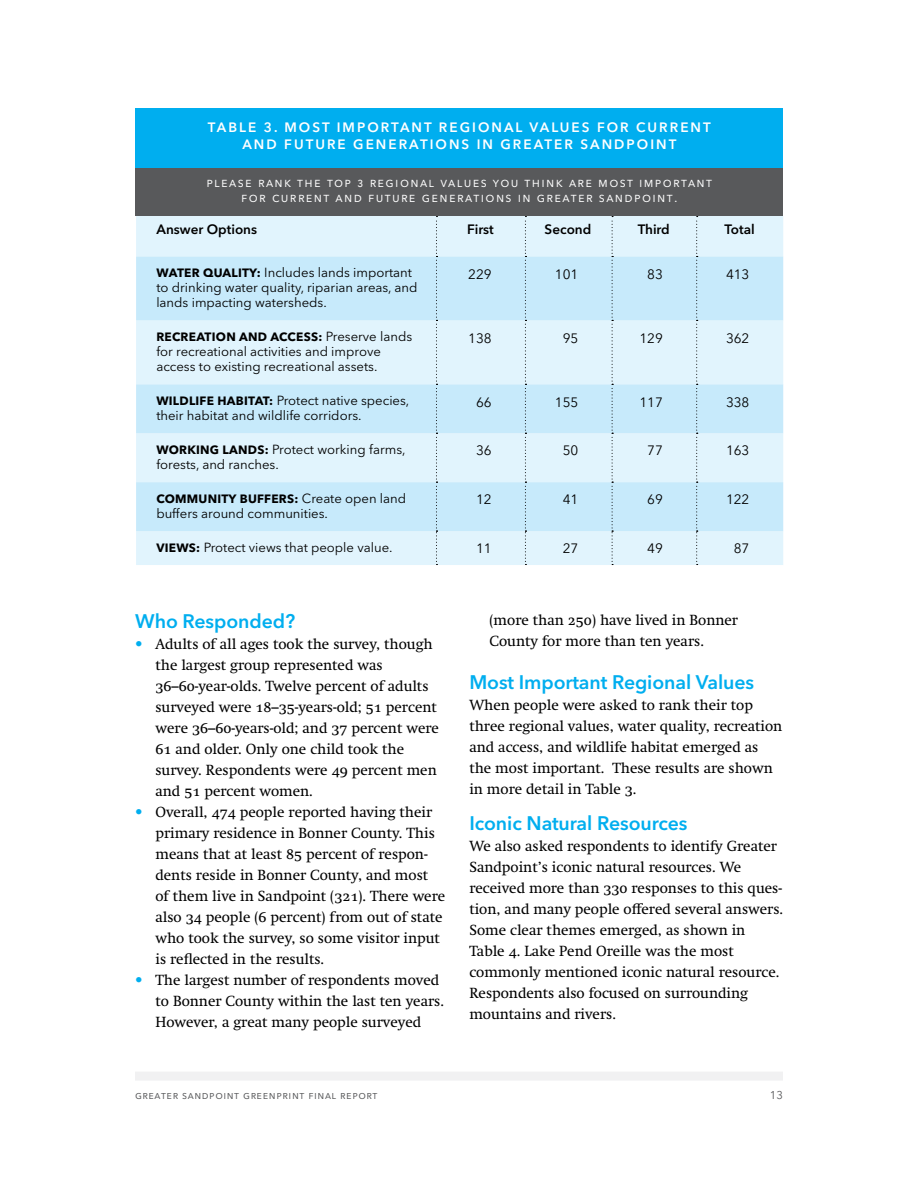
<style>
.page{position:relative;width:918px;height:1188px;background:#fff}
.page>*{position:absolute;margin:0;border:0;box-sizing:border-box;transform-origin:0 0}
.t1{font:600 19.5px "Avenir Next LT Pro";letter-spacing:-.005em;color:#00aeef}
.t2{font:15px/21px "Swift Neue LT Pro";color:#000}
.t3{font:13.5px/15px "Avenir Next LT Pro";letter-spacing:.1em;color:#fff;text-align:center}
.t4{font:600 13.5px/17.2px "Avenir Next LT Pro";letter-spacing:.15em;color:#fff;text-align:center}
.t5{font:13.5px "Avenir Next LT Pro";color:#000}
.t6{font:600 13.5px "Avenir Next LT Pro";color:#000}
.t7{font:13.2px/15px "Avenir Next LT Pro";color:#000}
.t8{font:700 12px "Avenir Next LT Pro";letter-spacing:.02em;color:#000}
.t9{font:11.25px "Avenir Next LT Pro";letter-spacing:.05em;color:#58595b}
.s1{font-weight:700;font-size:12px}
.s2{font-weight:400;font-size:13.2px}
.s3{font-family:"Avenir Next LT Pro";font-weight:600;color:#00aeef}
</style>
<div class="page">
<div style="left:135px;top:1072px;width:648px;height:9px;background:#f1f1f2"></div>
<div style="left:136px;top:216px;width:647px;height:349px;background:#e1f4fd"></div>
<svg style="left:136px;top:256px;width:647px;height:275px;background:#d1eefb"></svg>
<svg style="left:436px;top:216px;width:1px;height:349px"></svg>
<svg style="left:525px;top:216px;width:1px;height:349px"></svg>
<svg style="left:612px;top:216px;width:1px;height:349px"></svg>
<svg style="left:696px;top:216px;width:2px;height:349px"></svg>
<div style="left:135px;top:108px;width:648px;height:61px;background:#00aeef"></div>
<div style="left:135px;top:169px;width:648px;height:47px;background:#58595b"></div>
<p class="t4" style="left:208px;top:118px;width:504px">TABLE 3. MOST IMPORTANT REGIONAL VALUES FOR CURRENT<br>AND FUTURE GENERATIONS IN GREATER SANDPOINT</p>
<p class="t3" style="left:206px;top:175px;width:507px">please rank the top 3 regional values you think are most important for current and future generations in greater sandpoint.</p>
<p class="t6" style="left:157px;top:221px;width:102px">Answer Options</p>
<p class="t6" style="left:467px;top:221px;width:28px">First</p>
<p class="t6" style="left:545px;top:221px;width:48px">Second</p>
<p class="t6" style="left:638px;top:221px;width:34px">Third</p>
<p class="t6" style="left:725px;top:221px;width:32px">Total</p>
<p class="t7" style="left:156px;top:265px;width:263px"><span class="s1">WATER QUALITY:</span> Includes lands important to drinking water quality, riparian areas, and lands impacting watersheds.</p>
<p class="t5" style="left:468px;top:266px;width:25px">229</p>
<p class="t5" style="left:555px;top:266px;width:25px">101</p>
<p class="t5" style="left:647px;top:266px;width:17px">83</p>
<p class="t5" style="left:726px;top:266px;width:25px">413</p>
<p class="t8" style="left:156px;top:329px;width:257px">RECREATION AND ACCESS: <span class="s2">Preserve lands</span></p>
<p class="t7" style="left:156px;top:344px;width:226px">for recreational activities and improve access to existing recreational assets.</p>
<p class="t5" style="left:468px;top:330px;width:25px">138</p>
<p class="t5" style="left:563px;top:330px;width:17px">95</p>
<p class="t5" style="left:639px;top:330px;width:25px">129</p>
<p class="t5" style="left:726px;top:330px;width:25px">362</p>
<p class="t7" style="left:156px;top:393px;width:255px"><span class="s1">WILDLIFE HABITAT:</span> Protect native species, their habitat and wildlife corridors.</p>
<p class="t5" style="left:476px;top:394px;width:17px">66</p>
<p class="t5" style="left:555px;top:394px;width:25px">155</p>
<p class="t5" style="left:639px;top:394px;width:25px">117</p>
<p class="t5" style="left:726px;top:394px;width:25px">338</p>
<p class="t7" style="left:156px;top:442px;width:251px"><span class="s1">WORKING LANDS:</span> Protect working farms, forests, and ranches.</p>
<p class="t5" style="left:476px;top:443px;width:17px">36</p>
<p class="t5" style="left:563px;top:443px;width:17px">50</p>
<p class="t5" style="left:647px;top:443px;width:17px">77</p>
<p class="t5" style="left:726px;top:443px;width:25px">163</p>
<p class="t8" style="left:156px;top:491px;width:251px">COMMUNITY BUFFERS: <span class="s2">Create open land</span></p>
<p class="t7" style="left:156px;top:506px;width:173px">buffers around communities.</p>
<p class="t5" style="left:476px;top:492px;width:17px">12</p>
<p class="t5" style="left:563px;top:492px;width:17px">41</p>
<p class="t5" style="left:647px;top:492px;width:17px">69</p>
<p class="t5" style="left:726px;top:492px;width:25px">122</p>
<p class="t7" style="left:156px;top:539px;width:238px"><span class="s1">VIEWS:</span> Protect views that people value.</p>
<p class="t5" style="left:476px;top:541px;width:17px">11</p>
<p class="t5" style="left:563px;top:541px;width:17px">27</p>
<p class="t5" style="left:647px;top:541px;width:17px">49</p>
<p class="t5" style="left:734px;top:541px;width:17px">87</p>
<h1 class="t1" style="left:135px;top:610px;width:161px">Who Responded?</h1>
<p class="t2" style="left:155px;top:634px;width:285px;text-indent:-20px"><span class="s3">•</span> Adults of all ages took the survey, though the largest group represented was 36–60-year-olds. Twelve percent of adults surveyed were 18–35-years-old; 51 percent were 36–60-years-old; and 37 percent were 61 and older. Only one child took the survey. Respondents were 49 percent men and 51 percent women.</p>
<p class="t2" style="left:155px;top:802px;width:291px;text-indent:-20px"><span class="s3">•</span> Overall, 474 people reported having their primary residence in Bonner County. This means that at least 85 percent of respon&shy;dents reside in Bonner County, and most<br>of them live in Sandpoint (321 ). There were also 34 people (6 percent) from out of state who took the survey, so some visitor input is reflected in the results.</p>
<p class="t2" style="left:155px;top:970px;width:290px;text-indent:-20px"><span class="s3">•</span> The largest number of respondents moved to Bonner County within the last ten years.<br>However, a great many people surveyed</p>
<p class="t2" style="left:490px;top:609px;width:250px">(more than 250) have lived in Bonner<br>County for more than ten years.</p>
<h1 class="t1" style="left:469px;top:671px;width:286px">Most Important Regional Values</h1>
<p class="t2" style="left:469px;top:695px;width:314px">When people were asked to rank their top three regional values, water quality, recreation and access, and wildlife habitat emerged as the most important. These results are shown in more detail in Table 3.</p>
<h1 class="t1" style="left:469px;top:812px;width:220px">Iconic Natural Resources</h1>
<p class="t2" style="left:469px;top:836px;width:315px">We also asked respondents to identify Greater Sandpoint’s iconic natural resources. We received more than 330 responses to this ques&shy;tion, and many people offered several answers.<br>Some clear themes emerged, as shown in Table 4. Lake Pend Oreille was the most commonly mentioned iconic natural resource.<br>Respondents also focused on surrounding mountains and rivers.</p>
<p class="t9" style="left:135px;top:1088px;width:244px">greater sandpoint greenprint final report</p>
<p class="t9" style="left:770px;top:1088px;width:15px">13</p>
</div>
